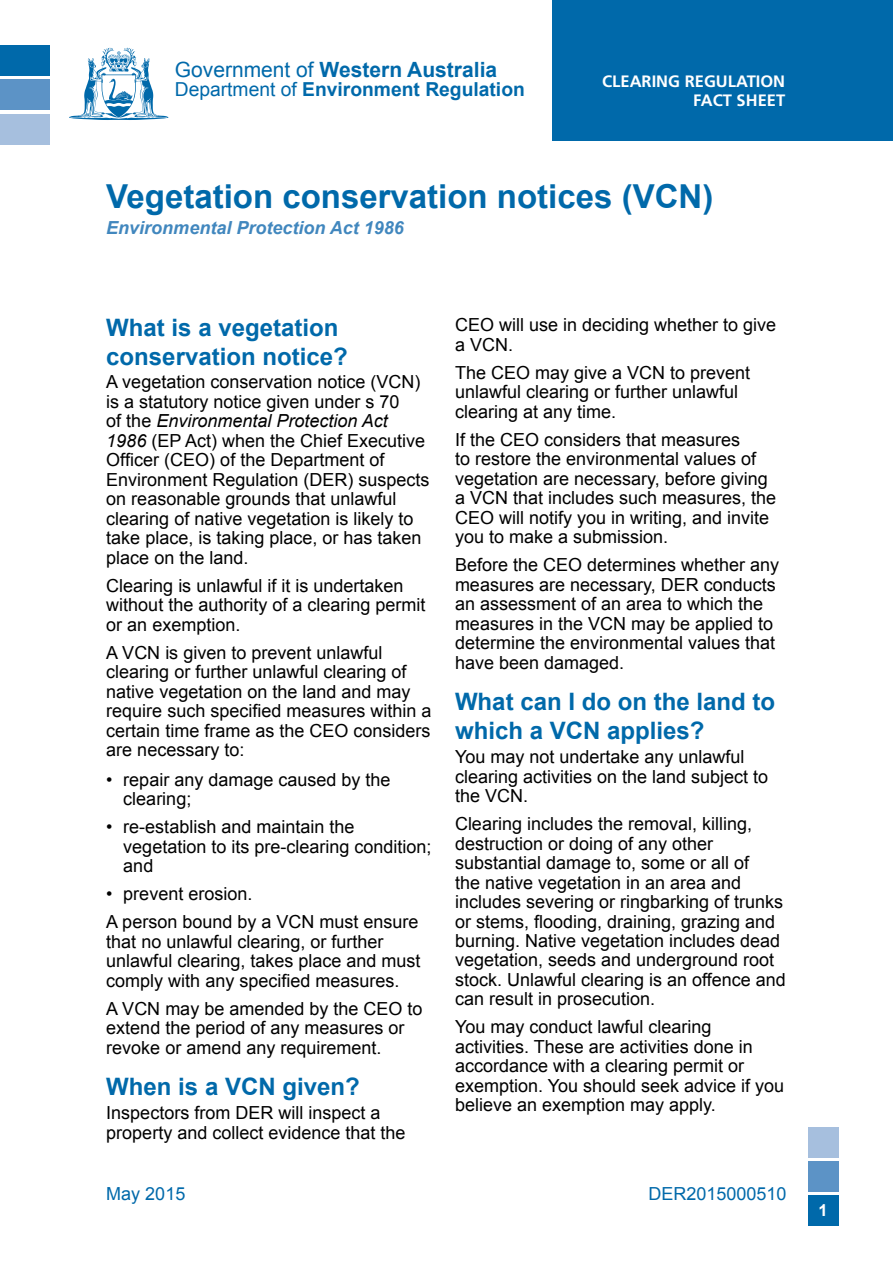
<style>
.page{position:relative;width:893px;height:1263px;background:#fff}
.page>*{position:absolute;margin:0;border:0;box-sizing:border-box;transform-origin:0 0}
.t1{font:700 33px "Arial";color:#0069aa}
.t2{font:700 24px/28.8px "Arial";color:#0069aa}
.t3{font:700 21px "Arial";color:#0069aa}
.t4{font:700 19.2px "Arial";color:#0069aa}
.t5{font:18px/19.5px "Arial";color:#000}
.t6{font:italic 700 18px "Arial";color:#4187be}
.t7{font:18px "Arial";color:#0069aa}
.t8{font:700 16.5px/19.8px "Frutiger LT Std";color:#fff;text-align:right}
.t9{font:700 16.5px "Arial";color:#fff}
.s1{font-weight:400}
.s2{font-style:italic}
</style>
<div class="page">
<div style="left:0;top:45px;width:49px;height:31px;background:#0069aa"></div>
<div style="left:0;top:79px;width:49px;height:31px;background:#5c93c6"></div>
<div style="left:0;top:114px;width:49px;height:31px;background:#a6bfde"></div>
<svg style="left:69px;top:47px;width:99px;height:73px"></svg>
<div style="left:553px;top:0;width:340px;height:140px;background:#0069aa"></div>
<div style="left:808px;top:1195px;width:30px;height:30px;background:#0069aa"></div>
<div style="left:808px;top:1161px;width:30px;height:31px;background:#5c93c6"></div>
<div style="left:808px;top:1128px;width:30px;height:30px;background:#a6bfde"></div>
<p class="t3" style="left:175px;top:55px;width:324px"><span class="s1">Government of</span> Western Australia</p>
<p class="t4" style="left:175px;top:77px;width:352px"><span class="s1">Department of</span> Environment Regulation</p>
<p class="t8" style="left:602px;top:71px;width:184px">CLEARING REGULATION<br>FACT SHEET</p>
<h1 class="t1" style="left:106px;top:174px;width:608px">Vegetation conservation notices (VCN)</h1>
<p class="t6" style="left:106px;top:216px;width:299px">Environmental Protection Act 1986</p>
<h2 class="t2" style="left:106px;top:314px;width:243px">What is a vegetation conservation notice?</h2>
<p class="t5" style="left:106px;top:372px;width:325px">A vegetation conservation notice (VCN) is a statutory notice given under s 70<br>of the <span class="s2">Environmental Protection Act 1986</span> (EP Act) when the Chief Executive Officer (CEO) of the Department of Environment Regulation (DER) suspects on reasonable grounds that unlawful clearing of native vegetation is likely to take place, is taking place, or has taken place on the land.</p>
<p class="t5" style="left:106px;top:576px;width:321px">Clearing is unlawful if it is undertaken without the authority of a clearing permit or an exemption.</p>
<p class="t5" style="left:106px;top:643px;width:327px">A VCN is given to prevent unlawful clearing or further unlawful clearing of native vegetation on the land and may require such specified measures within a certain time frame as the CEO considers are necessary to:</p>
<p class="t5" style="left:123px;top:770px;width:269px;text-indent:-17px">• repair any damage caused by the clearing;</p>
<p class="t5" style="left:123px;top:817px;width:310px;text-indent:-17px">• re-establish and maintain the vegetation to its pre-clearing condition; and</p>
<p class="t5" style="left:106px;top:880px;width:314px;line-height:28px">• prevent erosion.<br>A person bound by a VCN must ensure</p>
<p class="t5" style="left:106px;top:932px;width:316px">that no unlawful clearing, or further unlawful clearing, takes place and must comply with any specified measures.</p>
<p class="t5" style="left:106px;top:999px;width:318px">A VCN may be amended by the CEO to extend the period of any measures or revoke or amend any requirement.</p>
<h2 class="t2" style="left:106px;top:1073px;width:255px">When is a VCN given?</h2>
<p class="t5" style="left:106px;top:1103px;width:301px">Inspectors from DER will inspect a property and collect evidence that the</p>
<p class="t5" style="left:455px;top:315px;width:323px">CEO will use in deciding whether to give a VCN.</p>
<p class="t5" style="left:455px;top:363px;width:297px">The CEO may give a VCN to prevent unlawful clearing or further unlawful clearing at any time.</p>
<p class="t5" style="left:455px;top:430px;width:323px">If the CEO considers that measures<br>to restore the environmental values of vegetation are necessary, before giving a VCN that includes such measures, the CEO will notify you in writing, and invite you to make a submission.</p>
<p class="t5" style="left:455px;top:555px;width:326px">Before the CEO determines whether any measures are necessary, DER conducts an assessment of an area to which the measures in the VCN may be applied to determine the environmental values that have been damaged.</p>
<h2 class="t2" style="left:455px;top:688px;width:322px">What can I do on the land to which a VCN applies?</h2>
<p class="t5" style="left:455px;top:747px;width:315px">You may not undertake any unlawful clearing activities on the land subject to the VCN.</p>
<p class="t5" style="left:455px;top:814px;width:332px">Clearing includes the removal, killing, destruction or doing of any other substantial damage to, some or all of<br>the native vegetation in an area and includes severing or ringbarking of trunks or stems, flooding, draining, grazing and burning. Native vegetation includes dead vegetation, seeds and underground root stock. Unlawful clearing is an offence and can result in prosecution.</p>
<p class="t5" style="left:455px;top:1017px;width:331px">You may conduct lawful clearing activities. These are activities done in accordance with a clearing permit or exemption. You should seek advice if you believe an exemption may apply.</p>
<p class="t7" style="left:106px;top:1181px;width:81px">May 2015</p>
<p class="t7" style="left:648px;top:1181px;width:140px">DER2015000510</p>
<p class="t9" style="left:818px;top:1200px;width:11px">1</p>
</div>
